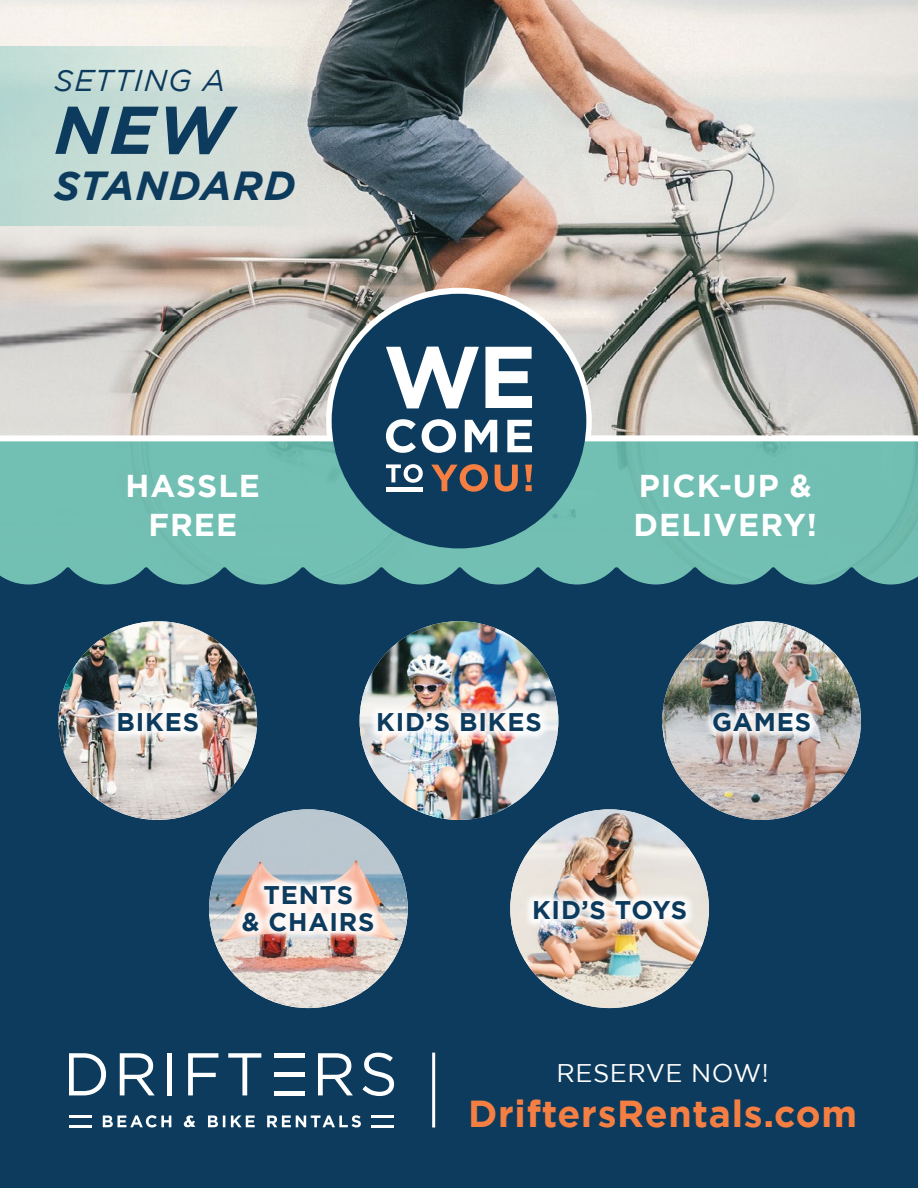
<style>
.page{position:relative;width:918px;height:1188px;background:#fff}
.page>*{position:absolute;margin:0;border:0;box-sizing:border-box;transform-origin:0 0}
.t1{font:italic 700 67.5px "Gotham";color:#0c3b5d}
.t2{font:italic 700 40.5px "Gotham";letter-spacing:.035em;color:#0c3b5d}
.t3{font:700 37.5px "Gotham";letter-spacing:.02em;color:#f57f43}
.t4{font:700 31.5px/39px "Gotham";letter-spacing:.035em;color:#fff;text-align:center}
.t5{font:italic 30px "Gotham";letter-spacing:.035em;color:#0c3b5d}
.t6{font:700 25.5px/27px "Gotham";letter-spacing:.035em;color:#0c3b5d;text-align:center}
.t7{font:25.5px "Gotham";letter-spacing:.02em;color:#fff}
</style>
<div class="page">
<img style="left:0;top:0;width:918px;height:435px">
<div style="left:0;top:438px;width:918px;height:179px;background:#72bfb3"></div>
<div style="left:0;top:567px;width:918px;height:621px;background:#0c3b5d"></div>
<svg style="left:103px;top:1115px;width:258px;height:13px"></svg>
<hr style="left:69px;top:1115px;width:23px;height:2px;background:#fff">
<hr style="left:69px;top:1125px;width:23px;height:2px;background:#fff">
<hr style="left:372px;top:1115px;width:22px;height:2px;background:#fff">
<hr style="left:372px;top:1125px;width:22px;height:2px;background:#fff">
<svg style="left:69px;top:1053px;width:37px;height:42px"></svg>
<svg style="left:120px;top:1053px;width:35px;height:42px"></svg>
<div style="left:167px;top:1053px;width:5px;height:42px;background:#fff"></div>
<svg style="left:188px;top:1053px;width:30px;height:42px"></svg>
<svg style="left:228px;top:1053px;width:33px;height:42px"></svg>
<svg style="left:318px;top:1053px;width:35px;height:42px"></svg>
<svg style="left:362px;top:1053px;width:32px;height:43px"></svg>
<div style="left:274px;top:1053px;width:30px;height:5px;background:#fff"></div>
<hr style="left:274px;top:1072px;width:30px;height:4px;background:#fff">
<hr style="left:274px;top:1091px;width:30px;height:4px;background:#fff">
<div style="left:0;top:435px;width:918px;height:6px;background:#fff"></div>
<div style="left:332px;top:294px;width:254px;height:254px;background:#0c3b5d;border-radius:50%"></div>
<svg style="left:326px;top:288px;width:266px;height:165px"></svg>
<svg style="left:431px;top:464px;width:57px;height:28px"></svg>
<svg style="left:495px;top:465px;width:23px;height:27px"></svg>
<svg style="left:525px;top:465px;width:7px;height:26px"></svg>
<svg style="left:386px;top:464px;width:37px;height:19px"></svg>
<hr style="left:386px;top:487px;width:37px;height:4px;background:#fff">
<hr style="left:432px;top:1053px;width:3px;height:75px;background:#fff">
<img style="left:58px;top:622px;width:199px;height:198px">
<img style="left:360px;top:621px;width:198px;height:199px;border-radius:99px">
<img style="left:209px;top:809px;width:199px;height:199px;border-radius:99px">
<div style="left:233px;top:876px;width:150px;height:65px;background:#fff;opacity:.9"></div>
<img style="left:510px;top:809px;width:199px;height:199px;border-radius:99px">
<img style="left:662px;top:621px;width:199px;height:199px;border-radius:99px">
<svg style="left:0;top:46px;width:308px;height:179px"></svg>
<div style="left:368px;top:703px;width:182px;height:39px;background:#fff;opacity:.9"></div>
<div style="left:523px;top:892px;width:173px;height:38px;background:#fff;opacity:.9"></div>
<div style="left:703px;top:703px;width:117px;height:39px;background:#fff;opacity:.9"></div>
<div style="left:108px;top:703px;width:100px;height:39px;background:#fff;opacity:.9"></div>
<p class="t5" style="left:54px;top:64px;width:173px">SETTING A</p>
<h1 class="t1" style="left:54px;top:91px;width:179px">NEW</h1>
<h2 class="t2" style="left:54px;top:163px;width:243px">STANDARD</h2>
<p class="t4" style="left:126px;top:466px;width:136px">HASSLE<br>FREE</p>
<p class="t4" style="left:633px;top:466px;width:185px;text-align:left">PICK-UP &amp;<br>DELIVERY!</p>
<p class="t6" style="left:117px;top:708px;width:84px">BIKES</p>
<p class="t6" style="left:712px;top:708px;width:101px">GAMES</p>
<p class="t6" style="left:376px;top:708px;width:167px">KID’S BIKES</p>
<p class="t6" style="left:242px;top:881px;width:134px">TENTS<br>&amp; CHAIRS</p>
<p class="t6" style="left:532px;top:896px;width:157px">KID’S TOYS</p>
<p class="t7" style="left:556px;top:1059px;width:214px">RESERVE NOW!</p>
<h3 class="t3" style="left:468px;top:1092px;width:390px">DriftersRentals.com</h3>
</div>
